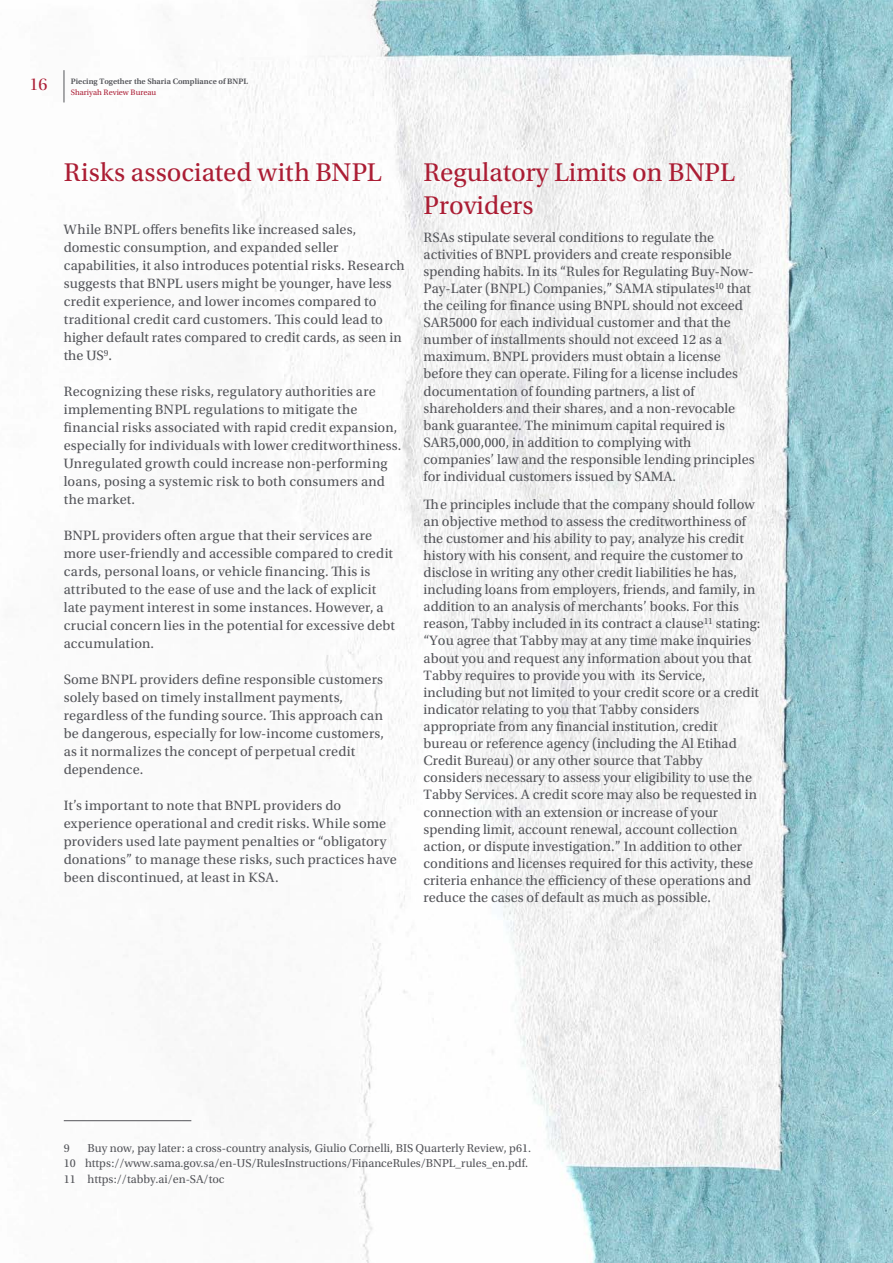
<style>
.page{position:relative;width:893px;height:1263px;background:#fff}
.page>*{position:absolute;margin:0;border:0;box-sizing:border-box;transform-origin:0 0}
.Body_text_Utopia{font:27px/33px "Utopia Std";color:#ab1d34}
.t1{font:18px "Utopia Std Disp";color:#ab1d34}
.Body_text_Utopia-2{font:14.25px/17.1px "Utopia Std";color:#54555a}
.FOOTNOTE{font:12px "Utopia Std";color:#54555a}
.t2{font:600 8.25px "Utopia Std";color:#54555a}
.t3{font:8.25px "Utopia Std";color:#ab1d34}
</style>
<div class="page">
<img style="left:63px;top:0;width:830px;height:1263px">
<hr style="left:64px;top:70px;width:1px;height:32px;background:#54555a">
<hr style="left:64px;top:1120px;width:127px;height:1px;background:#54555a">
<p class="t1" style="left:29px;top:75px;width:19px">16</p>
<p class="t2" style="left:71px;top:77px;width:179px">Piecing Together the Sharia Compliance of BNPL</p>
<p class="t3" style="left:71px;top:88px;width:87px">Shariyah Review Bureau</p>
<p class="Body_text_Utopia" style="left:64px;top:156px;width:319px">Risks associated with BNPL</p>
<p class="Body_text_Utopia-2" style="left:64px;top:221px;width:343px;line-height:18px">While BNPL offers benefits like increased sales, domestic consumption, and expanded seller capabilities, it also introduces potential risks. Research suggests that BNPL users might be younger, have less credit experience, and lower incomes compared to traditional credit card customers. This could lead to higher default rates compared to credit cards, as seen in the US<sup>9</sup>.</p>
<p class="Body_text_Utopia-2" style="left:64px;top:383px;width:339px;line-height:18px">Recognizing these risks, regulatory authorities are implementing BNPL regulations to mitigate the financial risks associated with rapid credit expansion, especially for individuals with lower creditworthiness.<br>Unregulated growth could increase non-performing loans, posing a systemic risk to both consumers and the market.</p>
<p class="Body_text_Utopia-2" style="left:64px;top:527px;width:332px;line-height:18px">BNPL providers often argue that their services are more user-friendly and accessible compared to credit cards, personal loans, or vehicle financing. This is attributed to the ease of use and the lack of explicit late payment interest in some instances. However, a crucial concern lies in the potential for excessive debt accumulation.</p>
<p class="Body_text_Utopia-2" style="left:64px;top:671px;width:322px;line-height:18px">Some BNPL providers define responsible customers solely based on timely installment payments, regardless of the funding source. This approach can be dangerous, especially for low-income customers, as it normalizes the concept of perpetual credit dependence.</p>
<p class="Body_text_Utopia-2" style="left:64px;top:797px;width:334px;line-height:18px">It’s important to note that BNPL providers do experience operational and credit risks. While some providers used late payment penalties or “obligatory donations” to manage these risks, such practices have been discontinued, at least in KSA.</p>
<p class="Body_text_Utopia" style="left:424px;top:156px;width:313px">Regulatory Limits on BNPL<br>Providers</p>
<p class="Body_text_Utopia-2" style="left:424px;top:229px;width:332px">RSAs stipulate several conditions to regulate the activities of BNPL providers and create responsible spending habits. In its “Rules for Regulating Buy-Now-Pay-Later (BNPL) Companies,” SAMA stipulates<sup>10</sup> that the ceiling for finance using BNPL should not exceed SAR5000 for each individual customer and that the number of installments should not exceed 12 as a maximum. BNPL providers must obtain a license before they can operate. Filing for a license includes documentation of founding partners, a list of shareholders and their shares, and a non-revocable bank guarantee. The minimum capital required is SAR5,000,000, in addition to complying with companies’ law and the responsible lending principles for individual customers issued by SAMA.</p>
<p class="Body_text_Utopia-2" style="left:424px;top:496px;width:338px">The principles include that the company should follow an objective method to assess the creditworthiness of the customer and his ability to pay, analyze his credit history with his consent, and require the customer to disclose in writing any other credit liabilities he has, including loans from employers, friends, and family, in addition to an analysis of merchants’ books. For this reason, Tabby included in its contract a clause<sup>11</sup> stating: “You agree that Tabby may at any time make inquiries about you and request any information about you that Tabby requires to provide you with its Service, including but not limited to your credit score or a credit indicator relating to you that Tabby considers appropriate from any financial institution, credit bureau or reference agency (including the Al Etihad Credit Bureau) or any other source that Tabby considers necessary to assess your eligibility to use the Tabby Services. A credit score may also be requested in connection with an extension or increase of your spending limit, account renewal, account collection action, or dispute investigation.” In addition to other conditions and licenses required for this activity, these criteria enhance the efficiency of these operations and reduce the cases of default as much as possible.</p>
<p class="FOOTNOTE" style="left:64px;top:1142px;width:7px">9</p>
<p class="FOOTNOTE" style="left:88px;top:1142px;width:445px">Buy now, pay later: a cross-country analysis, Giulio Cornelli, BIS Quarterly Review, p61.</p>
<p class="FOOTNOTE" style="left:64px;top:1157px;width:466px">10 https://www.sama.gov.sa/en-US/RulesInstructions/FinanceRules/BNPL_rules_en.pdf.</p>
<p class="FOOTNOTE" style="left:64px;top:1172px;width:162px">11 https://tabby.ai/en-SA/toc</p>
</div>
